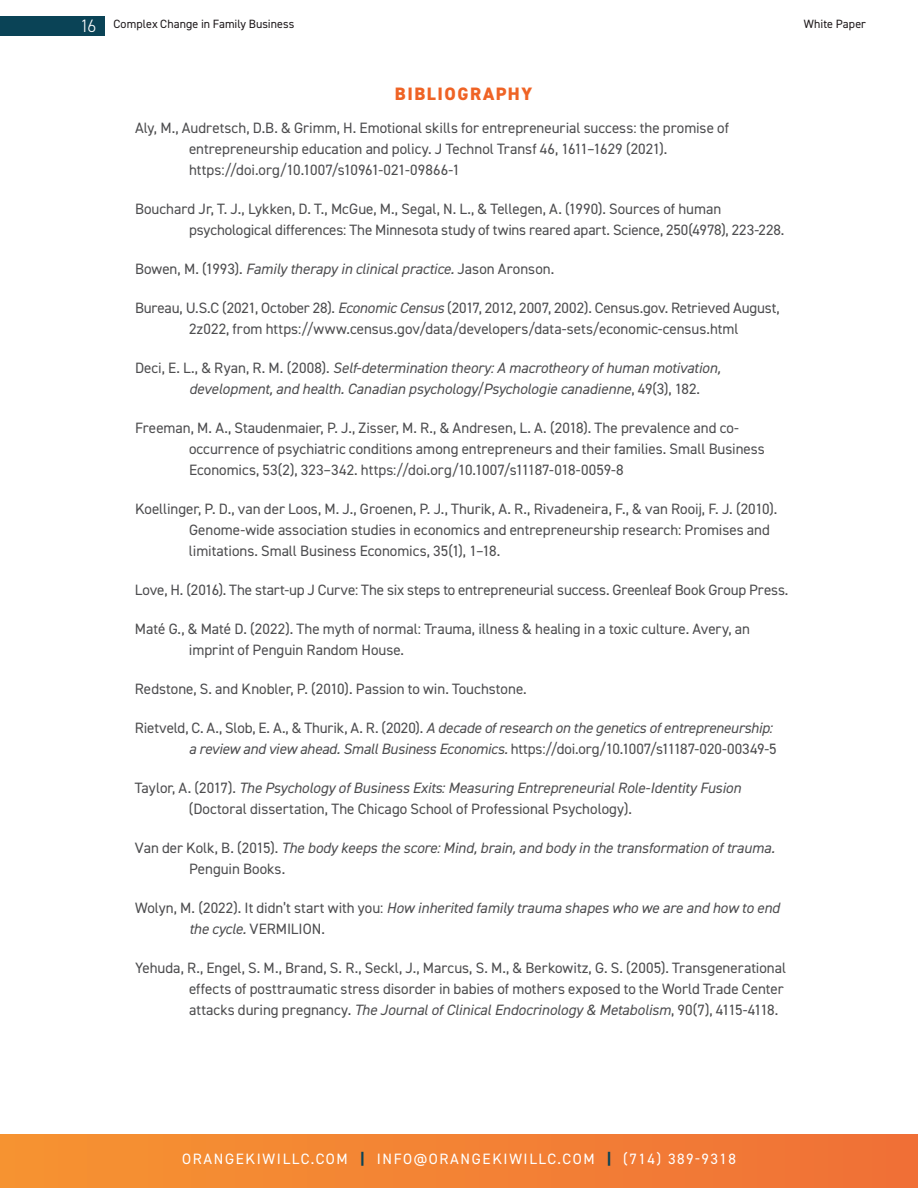
<style>
.page{position:relative;width:918px;height:1188px;background:#fff}
.page>*{position:absolute;margin:0;border:0;box-sizing:border-box;transform-origin:0 0}
.t1{font:800 18px "DIN2014";letter-spacing:.085em;color:#ef6325}
.t2{font:15px/21px "DIN2014";color:#4d4d4f}
.t3{font:italic 15px/21px "DIN2014";letter-spacing:-.005em;color:#4d4d4f}
.t4{font:15px "DIN2014";letter-spacing:.11em;color:#fff}
.t5{font:12px "DIN2014";letter-spacing:.005em;color:#1d181a}
.s1{font-weight:300;font-size:18px;color:#fff}
.s2{font-style:normal}
.s3{font-style:italic}
.s4{font-weight:800;color:#0a4356}
</style>
<div class="page">
<div style="left:0;top:16px;width:104px;height:20px;background:#0a4356"></div>
<div style="left:0;top:1134px;width:918px;height:54px;background:linear-gradient(to right,#f69431,#f07037)"></div>
<p class="t5" style="left:80px;top:17px;width:216px"><span class="s1">16</span> Complex Change in Family Business</p>
<p class="t5" style="left:804px;top:17px;width:64px">White Paper</p>
<p class="t1" style="left:395px;top:82px;width:139px">BIBLIOGRAPHY</p>
<p class="t2" style="left:189px;top:117px;width:541px;text-indent:-54px">Aly, M., Audretsch, D.B. &amp; Grimm, H. Emotional skills for entrepreneurial success: the promise of entrepreneurship education and policy. J Technol Transf 46, 1611–1629 (2021). https://doi.org/10.1007/s10961-021-09866-1</p>
<p class="t2" style="left:189px;top:198px;width:597px;text-indent:-54px">Bouchard Jr, T. J., Lykken, D. T., McGue, M., Segal, N. L., &amp; Tellegen, A. (1990). Sources of human psychological differences: The Minnesota study of twins reared apart. Science, 250(4978), 223-228.</p>
<p class="t3" style="left:135px;top:258px;width:421px"><span class="s2">Bowen, M. (1993).</span> Family therapy in clinical practice. <span class="s2">Jason Aronson.</span></p>
<p class="t2" style="left:189px;top:297px;width:592px;text-indent:-54px">Bureau, U.S.C (2021, October 28). <span class="s3">Economic Census</span> (2017, 2012, 2007, 2002). Census.gov. Retrieved August,<br>2z022, from https://www.census.gov/data/developers/data-sets/economic-census.html</p>
<p class="t3" style="left:189px;top:357px;width:533px;text-indent:-54px"><span class="s2">Deci, E. L., &amp; Ryan, R. M. (2008).</span> Self-determination theory: A macrotheory of human motivation, development, and health. Canadian psychology/Psychologie canadienne<span class="s2">, 49(3), 182.</span></p>
<p class="t2" style="left:189px;top:417px;width:577px;text-indent:-54px">Freeman, M. A., Staudenmaier, P. J., Zisser, M. R., &amp; Andresen, L. A. (2018). The prevalence and co&shy;occurrence of psychiatric conditions among entrepreneurs and their families. Small Business<br>Economics, 53(2), 323–342. https://doi.org/10.1007/s11187-018-0059-8</p>
<p class="t2" style="left:189px;top:498px;width:590px;text-indent:-54px">Koellinger, P. D., van der Loos, M. J., Groenen, P. J., Thurik, A. R., Rivadeneira, F., &amp; van Rooij, F. J. (2010).<br>Genome-wide association studies in economics and entrepreneurship research: Promises and limitations. Small Business Economics, 35(1), 1–18.</p>
<p class="t2" style="left:135px;top:579px;width:655px">Love, H. (2016). The start-up J Curve: The six steps to entrepreneurial success. Greenleaf Book Group Press.</p>
<p class="t2" style="left:189px;top:618px;width:563px;text-indent:-54px">Maté G., &amp; Maté D. (2022). The myth of normal: Trauma, illness &amp; healing in a toxic culture. Avery, an imprint of Penguin Random House.</p>
<p class="t2" style="left:135px;top:678px;width:393px">Redstone, S. and Knobler, P. (2010). Passion to win. Touchstone.</p>
<p class="t3" style="left:135px;top:717px;width:643px;text-align:right"><span class="s2">Rietveld, C. A., Slob, E. A., &amp; Thurik, A. R. (2020).</span> A decade of research on the genetics of entrepreneurship: a review and view ahead. Small Business Economics. <span class="s2">https://doi.org/10.1007/s11187-020-00349-5</span></p>
<p class="t2" style="left:189px;top:777px;width:553px;text-indent:-54px">Taylor, A. (2017). <span class="s3">The Psychology of Business Exits: Measuring Entrepreneurial Role-Identity Fusion </span>(Doctoral dissertation, The Chicago School of Professional Psychology).</p>
<p class="t3" style="left:189px;top:837px;width:587px;text-indent:-54px"><span class="s2">Van der Kolk, B. (2015).</span> The body keeps the score: Mind, brain, and body in the transformation of trauma.<br><span class="s2">Penguin Books.</span></p>
<p class="t3" style="left:189px;top:897px;width:592px;text-indent:-54px"><span class="s2">Wolyn, M. (2022). It didn’t start with you:</span> How inherited family trauma shapes who we are and how to end the cycle. <span class="s2">VERMILION.</span></p>
<p class="t2" style="left:189px;top:957px;width:599px;text-indent:-54px">Yehuda, R., Engel, S. M., Brand, S. R., Seckl, J., Marcus, S. M., &amp; Berkowitz, G. S. (2005). Transgenerational effects of posttraumatic stress disorder in babies of mothers exposed to the World Trade Center attacks during pregnancy. <span class="s3">The Journal of Clinical Endocrinology &amp; Metabolism</span>, 90(7), 4115-4118.</p>
<p class="t4" style="left:182px;top:1149px;width:555px">ORANGEKIWILLC.COM <span class="s4">|</span> INFO@ORANGEKIWILLC.COM <span class="s4">|</span> (714) 389-9318</p>
</div>
